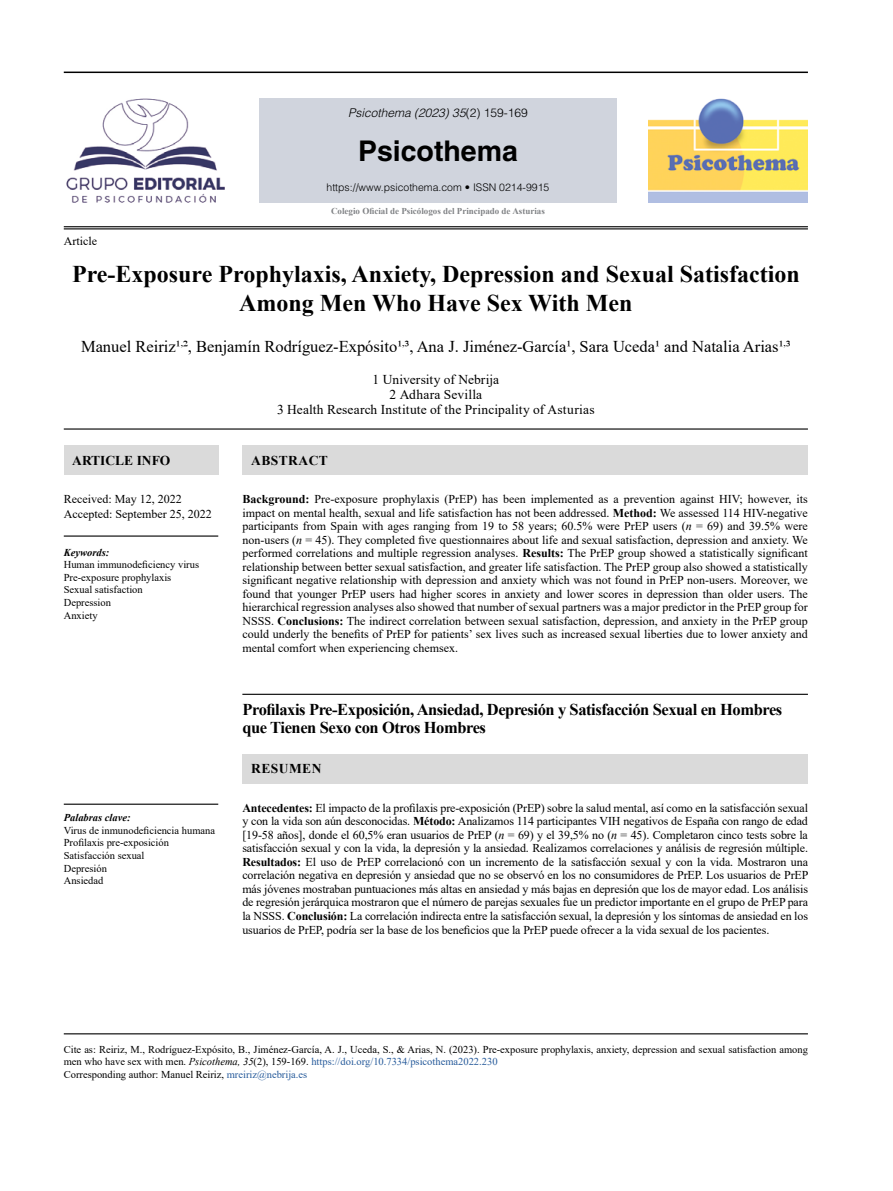
<style>
.page{position:relative;width:893px;height:1191px;background:#fff}
.page>*{position:absolute;margin:0;border:0;box-sizing:border-box;transform-origin:0 0}
.t1{font:700 28.5px "Helvetica LT Std";color:#000}
.t2{font:700 24px/28.8px "Times New Roman";color:#000;text-align:center}
.t3{font:700 16.5px/18px "Times New Roman";letter-spacing:-.025em;color:#000}
.t4{font:16.5px "Times New Roman";color:#000}
.t5{font:13.5px/15px "Times New Roman";letter-spacing:.01em;color:#000;text-align:center}
.t6{font:700 13.5px "Times New Roman";letter-spacing:.035em;color:#000}
.t7{font:700 13.5px "Times New Roman";color:#000}
.t8{font:12px/13.5px "Times New Roman";color:#000;text-align:justify}
.t9{font:italic 300 12px "Helvetica LT Std";color:#000}
.t10{font:10.5px/12.6px "Times New Roman";color:#000}
.t11{font:300 10.5px "Helvetica LT Std";color:#000}
.t12{font:italic 700 10.5px "Times New Roman";color:#000}
.t13{font:700 9px "Times New Roman";color:#808285}
.s1{font-style:normal}
.s2{font-weight:700}
.s3{font-style:italic}
.s4{color:#275b9b}
</style>
<div class="page">
<hr style="left:64px;top:428px;width:744px;height:1px;background:#000">
<hr style="left:64px;top:1033px;width:744px;height:1px;background:#000">
<hr style="left:64px;top:803px;width:154px;height:1px;background:#000">
<hr style="left:242px;top:693px;width:566px;height:2px;background:#000">
<hr style="left:64px;top:535px;width:154px;height:1px;background:#000">
<div style="left:242px;top:445px;width:566px;height:30px;background:#dadada"></div>
<div style="left:64px;top:445px;width:154px;height:30px;background:#dadada"></div>
<hr style="left:64px;top:226px;width:744px;height:1px;background:#000">
<hr style="left:64px;top:72px;width:744px;height:1px;background:#000">
<hr style="left:64px;top:228px;width:744px;height:1px;background:#000">
<div style="left:259px;top:98px;width:358px;height:105px;background:#d0d4dd"></div>
<img style="left:648px;top:98px;width:160px;height:105px">
<div style="left:242px;top:754px;width:566px;height:29px;background:#dadada"></div>
<img style="left:66px;top:98px;width:159px;height:105px">
<p class="t9" style="left:348px;top:105px;width:181px">Psicothema (2023) 35<span class="s1">(2) 159-169</span></p>
<h1 class="t1" style="left:358px;top:133px;width:161px">Psicothema</h1>
<p class="t11" style="left:326px;top:181px;width:224px">https://www.psicothema.com • ISSN 0214-9915</p>
<p class="t8" style="left:64px;top:234px;width:35px">Article</p>
<p class="t13" style="left:331px;top:205px;width:215px">Colegio Oficial de Psicólogos del Principado de Asturias</p>
<h2 class="t2" style="left:72px;top:259px;width:729px">Pre-Exposure Prophylaxis, Anxiety, Depression and Sexual Satisfaction<br>Among Men Who Have Sex With Men</h2>
<h3 class="t4" style="left:81px;top:334px;width:711px">Manuel Reiriz1<sup>,</sup>2, Benjamín Rodríguez-Expósito1<sup>,</sup>3, Ana J. Jiménez-García1, Sara Uceda1 and Natalia Arias1<sup>,</sup>3</h3>
<p class="t5" style="left:277px;top:371px;width:319px">1 University of Nebrija<br>2 Adhara Sevilla<br>3 Health Research Institute of the Principality of Asturias</p>
<p class="t7" style="left:72px;top:450px;width:100px">ARTICLE INFO</p>
<p class="t8" style="left:64px;top:491px;width:149px;line-height:15px">Received: May 12, 2022<br>Accepted: September 25, 2022</p>
<p class="t12" style="left:64px;top:545px;width:47px">Keywords:</p>
<p class="t10" style="left:64px;top:558px;width:137px">Human immunodeficiency virus<br>Pre-exposure prophylaxis<br>Sexual satisfaction<br>Depression<br>Anxiety</p>
<p class="t12" style="left:64px;top:810px;width:68px">Palabras clave:</p>
<p class="t10" style="left:64px;top:823px;width:153px">Virus de inmunodeficiencia humana<br>Profilaxis pre-exposición<br>Satisfacción sexual<br>Depresión<br>Ansiedad</p>
<p class="t6" style="left:251px;top:450px;width:78px">ABSTRACT</p>
<p class="t8" style="left:242px;top:492px;width:567px"><span class="s2">Background:</span> Pre-exposure prophylaxis (PrEP) has been implemented as a prevention against HIV; however, its impact on mental health, sexual and life satisfaction has not been addressed. <span class="s2">Method:</span> We assessed 114 HIV-negative participants from Spain with ages ranging from 19 to 58 years; 60.5% were PrEP users (<span class="s3">n</span> = 69) and 39.5% were non-users (<span class="s3">n</span> = 45). They completed five questionnaires about life and sexual satisfaction, depression and anxiety. We performed correlations and multiple regression analyses. <span class="s2">Results:</span> The PrEP group showed a statistically significant relationship between better sexual satisfaction, and greater life satisfaction. The PrEP group also showed a statistically significant negative relationship with depression and anxiety which was not found in PrEP non-users. Moreover, we found that younger PrEP users had higher scores in anxiety and lower scores in depression than older users. The hierarchical regression analyses also showed that number of sexual partners was a major predictor in the PrEP group for NSSS. <span class="s2">Conclusions:</span> The indirect correlation between sexual satisfaction, depression, and anxiety in the PrEP group could underly the benefits of PrEP for patients’ sex lives such as increased sexual liberties due to lower anxiety and mental comfort when experiencing chemsex.</p>
<h3 class="t3" style="left:242px;top:699px;width:541px">Profilaxis Pre-Exposición, Ansiedad, Depresión y Satisfacción Sexual en Hombres que Tienen Sexo con Otros Hombres</h3>
<p class="t6" style="left:251px;top:759px;width:72px">RESUMEN</p>
<p class="t8" style="left:242px;top:801px;width:568px"><span class="s2">Antecedentes:</span> El impacto de la profilaxis pre-exposición (PrEP) sobre la salud mental, así como en la satisfacción sexual y con la vida son aún desconocidas. <span class="s2">Método:</span> Analizamos 114 participantes VIH negativos de España con rango de edad [19-58 años], donde el 60,5% eran usuarios de PrEP (<span class="s3">n</span> = 69) y el 39,5% no (<span class="s3">n</span> = 45). Completaron cinco tests sobre la satisfacción sexual y con la vida, la depresión y la ansiedad. Realizamos correlaciones y análisis de regresión múltiple.<br><span class="s2">Resultados:</span> El uso de PrEP correlacionó con un incremento de la satisfacción sexual y con la vida. Mostraron una correlación negativa en depresión y ansiedad que no se observó en los no consumidores de PrEP. Los usuarios de PrEP más jóvenes mostraban puntuaciones más altas en ansiedad y más bajas en depresión que los de mayor edad. Los análisis de regresión jerárquica mostraron que el número de parejas sexuales fue un predictor importante en el grupo de PrEP para la NSSS. <span class="s2">Conclusión:</span> La correlación indirecta entre la satisfacción sexual, la depresión y los síntomas de ansiedad en los usuarios de PrEP, podría ser la base de los beneficios que la PrEP puede ofrecer a la vida sexual de los pacientes.</p>
<p class="t10" style="left:64px;top:1042px;width:746px">Cite as: Reiriz, M., Rodríguez-Expósito, B., Jiménez-García, A. J., Uceda, S., &amp; Arias, N. (2023). Pre-exposure prophylaxis, anxiety, depression and sexual satisfaction among men who have sex with men. <span class="s3">Psicothema, 35</span>(2), 159-169. <span class="s4">https://doi.org/10.7334/psicothema2022.230<br></span>Corresponding author: Manuel Reiriz, <span class="s4">mreiriz@nebrija.es</span></p>
</div>
